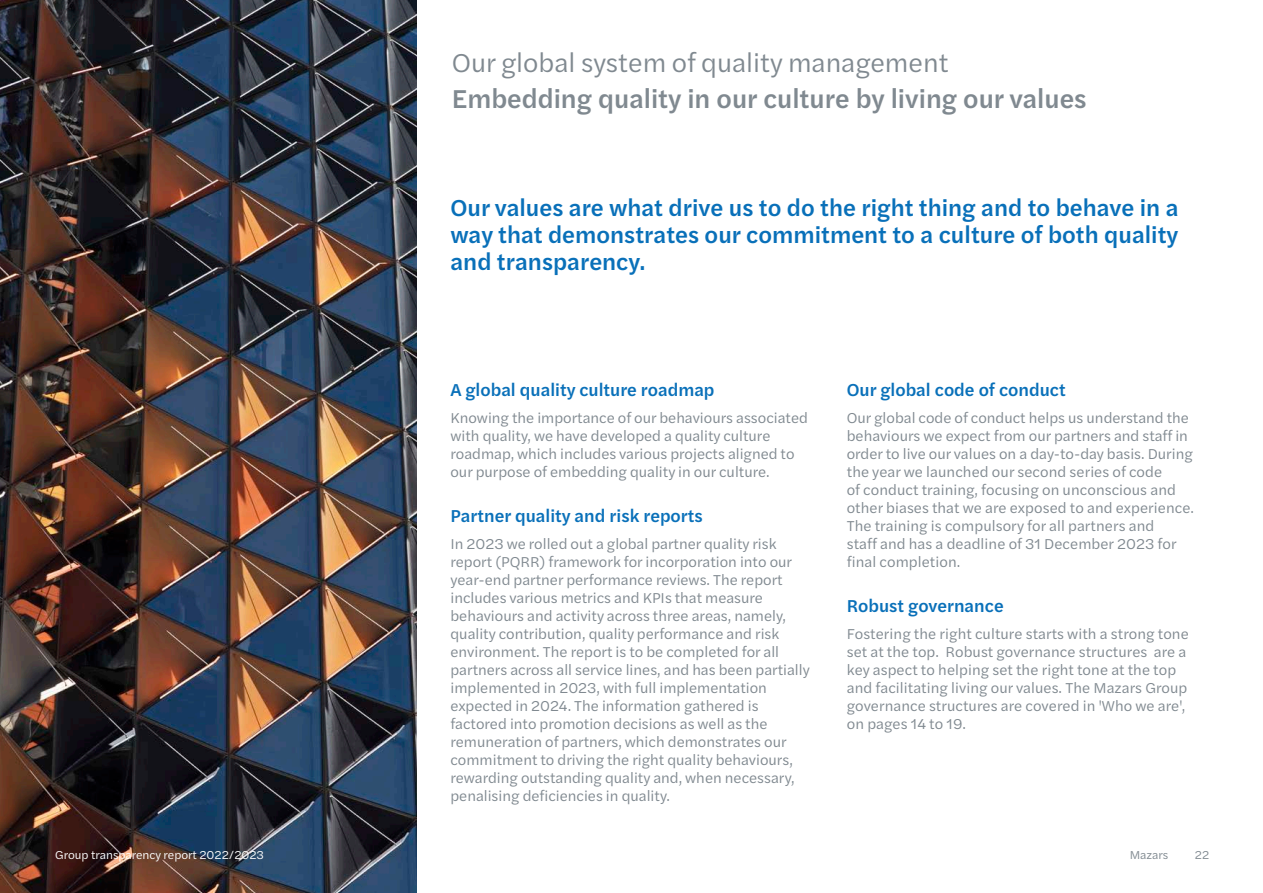
<style>
.page{position:relative;width:1263px;height:893px;background:#fff}
.page>*{position:absolute;margin:0;border:0;box-sizing:border-box;transform-origin:0 0}
.Page_subtitle{font:500 27px "Halyard Text";color:#808990}
.Page_title{font:27px "Halyard Text";color:#808990}
.Page_introduction{font:500 24px/27px "Halyard Text";color:#0970b9;text-align:justify}
.Heading_1{font:500 18px "Halyard Text";color:#0970b9}
.Body_text{font:15px/18px "Halyard Text";color:#808990}
.t1{font:12px "Halyard Text";color:#fff}
.t2{font:12px "Halyard Text";color:#808990}
</style>
<div class="page">
<img style="left:0;top:0;width:416px;height:893px">
<p class="Page_title" style="left:452px;top:43px;width:498px">Our global system of quality management</p>
<p class="Page_subtitle" style="left:452px;top:79px;width:636px">Embedding quality in our culture by living our values</p>
<p class="Page_introduction" style="left:450px;top:193px;width:729px">Our values are what drive us to do the right thing and to behave in a way that demonstrates our commitment to a culture of both quality and transparency.</p>
<p class="Heading_1" style="left:450px;top:377px;width:266px">A global quality culture roadmap</p>
<p class="Body_text" style="left:450px;top:408px;width:359px">Knowing the importance of our behaviours associated with quality, we have developed a quality culture roadmap, which includes various projects aligned to our purpose of embedding quality in our culture.</p>
<p class="Heading_1" style="left:450px;top:503px;width:254px">Partner quality and risk reports</p>
<p class="Body_text" style="left:450px;top:534px;width:361px">In 2023 we rolled out a global partner quality risk report (PQRR) framework for incorporation into our year-end partner performance reviews. The report includes various metrics and KPIs that measure behaviours and activity across three areas, namely, quality contribution, quality performance and risk environment. The report is to be completed for all partners across all service lines, and has been partially implemented in 2023, with full implementation expected in 2024. The information gathered is factored into promotion decisions as well as the remuneration of partners, which demonstrates our commitment to driving the right quality behaviours, rewarding outstanding quality and, when necessary, penalising deficiencies in quality.</p>
<p class="Heading_1" style="left:847px;top:377px;width:220px">Our global code of conduct</p>
<p class="Body_text" style="left:847px;top:408px;width:349px">Our global code of conduct helps us understand the behaviours we expect from our partners and staff in order to live our values on a day-to-day basis. During the year we launched our second series of code<br>of conduct training, focusing on unconscious and other biases that we are exposed to and experience.<br>The training is compulsory for all partners and<br>staff and has a deadline of 31 December 2023 for final completion.</p>
<p class="Heading_1" style="left:847px;top:593px;width:158px">Robust governance</p>
<p class="Body_text" style="left:847px;top:624px;width:343px">Fostering the right culture starts with a strong tone set at the top. Robust governance structures are a key aspect to helping set the right tone at the top and facilitating living our values. The Mazars Group governance structures are covered in 'Who we are', on pages 14 to 19.</p>
<p class="t1" style="left:55px;top:846px;width:210px">Group transparency report 2022/2023</p>
<p class="t2" style="left:1130px;top:846px;width:40px">Mazars</p>
<p class="t2" style="left:1195px;top:846px;width:16px">22</p>
</div>
